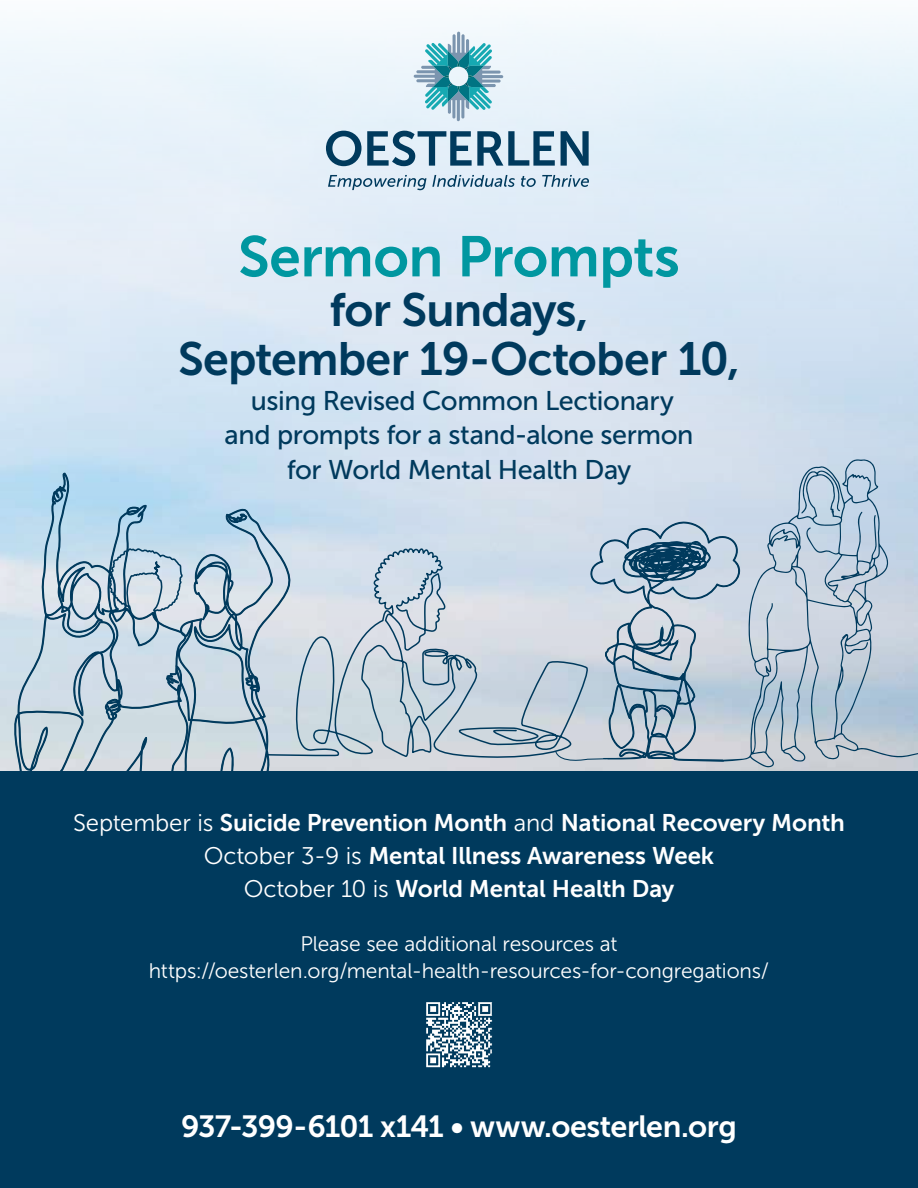
<style>
.page{position:relative;width:918px;height:1188px;background:#fff}
.page>*{position:absolute;margin:0;border:0;box-sizing:border-box;transform-origin:0 0}
.t1{font:57px "Museo Sans 700";letter-spacing:-.01em;color:#0097a0}
.t2{font:46.5px/49.5px "Museo Sans 700";letter-spacing:-.015em;color:#003a5d;text-align:center}
.t3{font:30.45px "Museo Sans 700";letter-spacing:-.02em;color:#fff}
.t4{font:27px/34.5px "Museo Sans 500";letter-spacing:-.015em;color:#003a5d;text-align:center}
.t5{font:24px/33px "Museo Sans 700";letter-spacing:-.005em;color:#fff;text-align:center}
.t6{font:21px/27px "Museo Sans 300";letter-spacing:-.01em;color:#fff;text-align:center}
.s1{font-family:"Museo Sans 300"}
</style>
<div class="page">
<svg style="left:326px;top:131px;width:263px;height:35px;background:#7f9fb4"></svg>
<svg style="left:328px;top:175px;width:261px;height:15px;background:#adc3d3"></svg>
<svg style="left:414px;top:32px;width:89px;height:89px"></svg>
<div style="left:0;top:771px;width:918px;height:417px;background:#003a5d"></div>
<img style="left:426px;top:1002px;width:67px;height:66px">
<svg style="left:13px;top:473px;width:335px;height:298px;background:#b5cbda"></svg>
<svg style="left:107px;top:525px;width:77px;height:92px;background:#afc6d5"></svg>
<svg style="left:722px;top:459px;width:196px;height:308px;background:#b7c7d6"></svg>
<svg style="left:554px;top:521px;width:191px;height:246px;background:#abbccb"></svg>
<svg style="left:266px;top:548px;width:326px;height:223px;background:#c5d1db"></svg>
<h1 class="t1" style="left:238px;top:225px;width:443px">Sermon Prompts</h1>
<h2 class="t2" style="left:178px;top:285px;width:563px">for Sundays,<br>September 19-October 10,</h2>
<p class="t4" style="left:225px;top:383px;width:470px">using Revised Common Lectionary and prompts for a stand-alone sermon for World Mental Health Day</p>
<p class="t5" style="left:73px;top:806px;width:773px"><span class="s1">September is</span> Suicide Prevention Month <span class="s1">and</span> National Recovery Month<br><span class="s1">October 3-9 is</span> Mental Illness Awareness Week<br><span class="s1">October 10 is</span> World Mental Health Day</p>
<p class="t6" style="left:149px;top:930px;width:622px">Please see additional resources at https://oesterlen.org/mental-health-resources-for-congregations/</p>
<p class="t3" style="left:181px;top:1110px;width:557px">937-399-6101 x141 • www.oesterlen.org</p>
</div>
